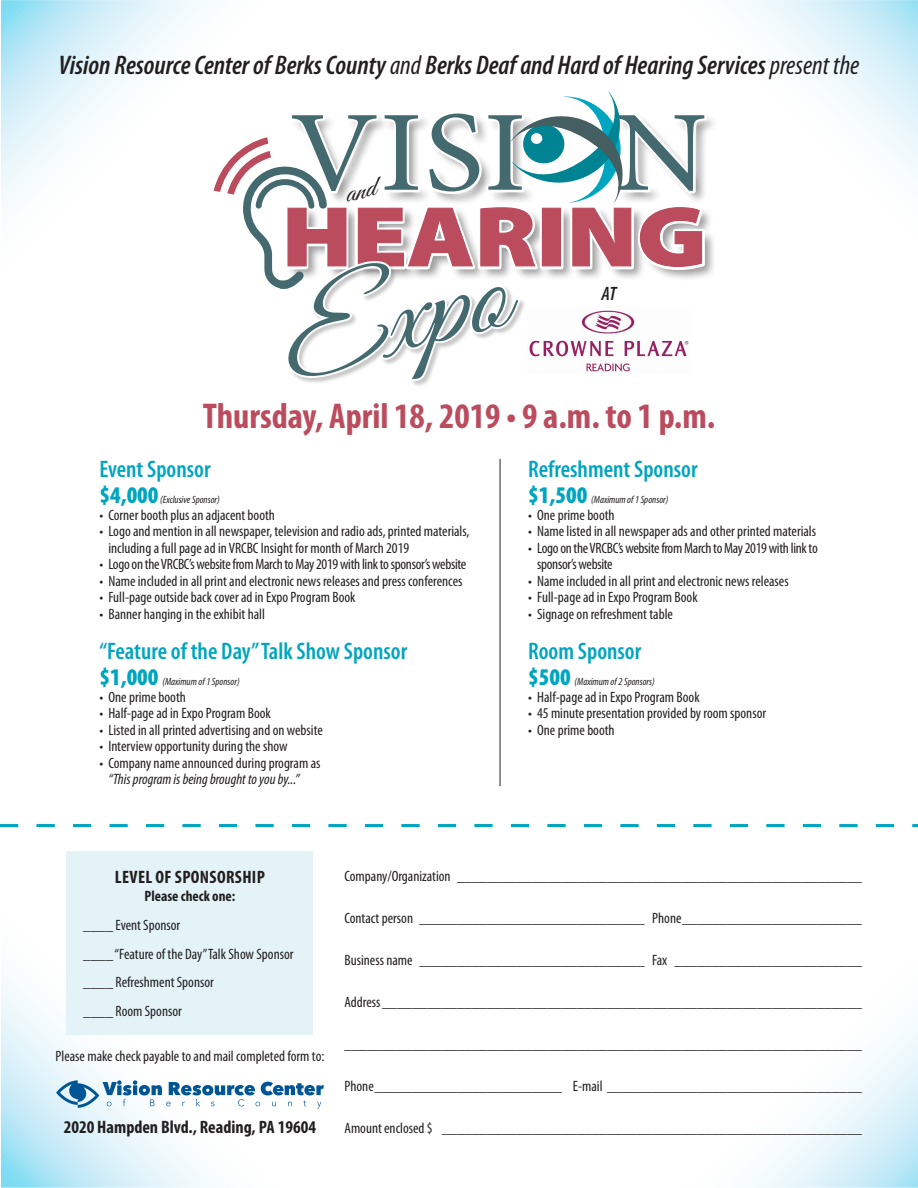
<style>
.page{position:relative;width:918px;height:1188px;background:#fff}
.page>*{position:absolute;margin:0;border:0;box-sizing:border-box;transform-origin:0 0}
.t1{font:italic 114.6px "Great Vibes";color:#446a70;scale:1.1 1}
.t2{font:700 condensed 36px "Myriad Pro";color:#bb4c5e}
.t3{font:italic 600 condensed 27px "Myriad Pro";color:#231f20}
.t4{font:600 condensed 24px "Myriad Pro";color:#00a5c0}
.t5{font:900 condensed 24px "Myriad Pro";color:#00a5c0}
.t6{font:italic 600 condensed 19.35px "Myriad Pro";color:#231f20}
.t7{font:700 condensed 18px "Myriad Pro";color:#231f20}
.t8{font:700 condensed 18px "Myriad Pro";letter-spacing:.02em;color:#231f20}
.t9{font:condensed 15px/28.8px "Myriad Pro";color:#231f20}
.t10{font:condensed 15px/16.5px "Myriad Pro";letter-spacing:-.02em;color:#231f20}
.t11{font:italic condensed 15px "Myriad Pro";color:#231f20}
.t12{font:700 condensed 15px "Myriad Pro";color:#231f20}
.t13{font:italic condensed 10.5px "Myriad Pro";color:#231f20}
.s1{font-weight:400}
</style>
<div class="page">
<svg style="left:1px;top:904px;width:209px;height:284px"></svg>
<svg style="left:752px;top:1019px;width:166px;height:169px"></svg>
<svg style="left:744px;top:0;width:174px;height:176px"></svg>
<svg style="left:1px;top:0;width:213px;height:207px"></svg>
<div style="left:67px;top:851px;width:246px;height:184px;background:#e3f3f7"></div>
<svg style="left:56px;top:1080px;width:268px;height:29px"></svg>
<svg style="left:0;top:824px;width:918px;height:3px"></svg>
<div style="left:286px;top:207px;width:430px;height:74px;background:#231f20;opacity:.45"></div>
<hr style="left:500px;top:459px;width:1px;height:327px;background:#231f20">
<svg style="left:214px;top:91px;width:490px;height:377px"></svg>
<h3 class="t3" style="left:59px;top:49px;width:802px">Vision Resource Center of Berks County <span class="s1">and</span> Berks Deaf and Hard of Hearing Services <span class="s1">present the</span></h3>
<h1 class="t1" style="left:265px;top:282px;width:210px;rotate:-13deg">Expo</h1>
<p class="t6" style="left:602px;top:282px;width:16px">AT</p>
<h2 class="t2" style="left:203px;top:393px;width:514px">Thursday, April 18, 2019 • 9 a.m. to 1 p.m.</h2>
<h3 class="t4" style="left:99px;top:454px;width:113px">Event Sponsor</h3>
<h3 class="t5" style="left:99px;top:480px;width:61px">$4,000</h3>
<p class="t13" style="left:160px;top:494px;width:61px">(Exclusive Sponsor)</p>
<p class="t9" style="left:99px;top:500px;width:177px">• Corner booth plus an adjacent booth</p>
<p class="t9" style="left:108px;top:523px;width:363px;line-height:16.5px;text-indent:-9px">• Logo and mention in all newspaper, television and radio ads, printed materials, including a full page ad in VRCBC Insight for month of March 2019</p>
<p class="t10" style="left:99px;top:556px;width:369px">• Logo on the VRCBC’s website from March to May 2019 with link to sponsor’s website</p>
<p class="t9" style="left:99px;top:566px;width:365px">• Name included in all print and electronic news releases and press conferences</p>
<p class="t9" style="left:99px;top:583px;width:258px">• Full-page outside back cover ad in Expo Program Book</p>
<p class="t9" style="left:99px;top:599px;width:167px">• Banner hanging in the exhibit hall</p>
<h3 class="t4" style="left:99px;top:636px;width:310px">“Feature of the Day” Talk Show Sponsor</h3>
<h3 class="t5" style="left:99px;top:662px;width:61px">$1,000</h3>
<p class="t13" style="left:162px;top:675px;width:79px">(Maximum of 1 Sponsor)</p>
<p class="t9" style="left:99px;top:682px;width:88px">• One prime booth</p>
<p class="t9" style="left:99px;top:699px;width:173px">• Half-page ad in Expo Program Book</p>
<p class="t9" style="left:99px;top:715px;width:225px">• Listed in all printed advertising and on website</p>
<p class="t9" style="left:99px;top:732px;width:190px">• Interview opportunity during the show</p>
<p class="t9" style="left:99px;top:748px;width:223px">• Company name announced during program as</p>
<p class="t11" style="left:108px;top:770px;width:193px">“This program is being brought to you by...”</p>
<h3 class="t4" style="left:528px;top:454px;width:171px">Refreshment Sponsor</h3>
<h3 class="t5" style="left:528px;top:480px;width:61px">$1,500</h3>
<p class="t13" style="left:591px;top:494px;width:79px">(Maximum of 1 Sponsor)</p>
<p class="t9" style="left:528px;top:500px;width:88px">• One prime booth</p>
<p class="t9" style="left:528px;top:517px;width:290px">• Name listed in all newspaper ads and other printed materials</p>
<p class="t10" style="left:537px;top:539px;width:282px;text-indent:-9px">• Logo on the VRCBC’s website from March to May 2019 with link to sponsor’s website</p>
<p class="t9" style="left:528px;top:566px;width:262px">• Name included in all print and electronic news releases</p>
<p class="t9" style="left:528px;top:583px;width:171px">• Full-page ad in Expo Program Book</p>
<p class="t9" style="left:528px;top:599px;width:146px">• Signage on refreshment table</p>
<h3 class="t4" style="left:528px;top:636px;width:115px">Room Sponsor</h3>
<h3 class="t5" style="left:528px;top:662px;width:44px">$500</h3>
<p class="t13" style="left:575px;top:675px;width:82px">(Maximum of 2 Sponsors)</p>
<p class="t9" style="left:528px;top:682px;width:173px">• Half-page ad in Expo Program Book</p>
<p class="t9" style="left:528px;top:699px;width:240px">• 45 minute presentation provided by room sponsor</p>
<p class="t9" style="left:528px;top:715px;width:88px">• One prime booth</p>
<p class="t8" style="left:115px;top:866px;width:152px">LEVEL OF SPONSORSHIP</p>
<p class="t12" style="left:144px;top:887px;width:92px">Please check one:</p>
<p class="t9" style="left:83px;top:910px;width:212px">____ Event Sponsor<br>____ “Feature of the Day” Talk Show Sponsor ____ Refreshment Sponsor<br>____ Room Sponsor</p>
<p class="t9" style="left:56px;top:1041px;width:270px">Please make check payable to and mail completed form to:</p>
<p class="t7" style="left:64px;top:1116px;width:254px">2020 Hampden Blvd., Reading, PA 19604</p>
<p class="t9" style="left:345px;top:861px;width:519px">Company/Organization ______________________________________________________</p>
<p class="t9" style="left:345px;top:903px;width:519px">Contact person ______________________________ Phone________________________</p>
<p class="t9" style="left:345px;top:945px;width:519px">Business name ______________________________ Fax _________________________</p>
<p class="t9" style="left:345px;top:987px;width:519px">Address________________________________________________________________</p>
<p class="t9" style="left:345px;top:1029px;width:519px">_____________________________________________________________________</p>
<p class="t9" style="left:345px;top:1071px;width:519px">Phone_________________________ E-mail __________________________________</p>
<p class="t9" style="left:345px;top:1113px;width:519px">Amount enclosed $ ________________________________________________________</p>
</div>
